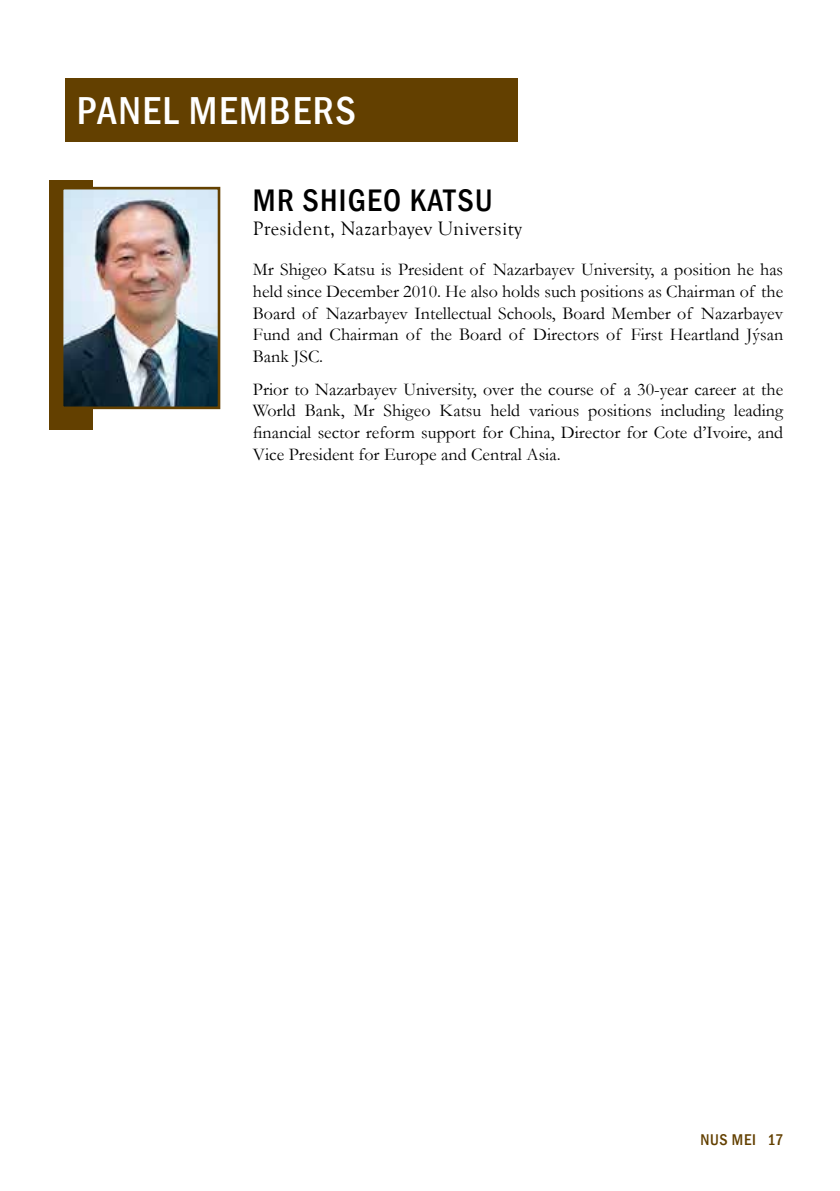
<style>
.page{position:relative;width:840px;height:1191px;background:#fff}
.page>*{position:absolute;margin:0;border:0;box-sizing:border-box;transform-origin:0 0}
.t1{font:500 condensed 40px "Franklin Gothic";letter-spacing:.04em;color:#fff}
.t2{font:500 condensed 32px "Franklin Gothic";letter-spacing:.04em;color:#000}
.t3{font:20px "Goudy Old Style T";letter-spacing:.02em;color:#000}
.t4{font:18px/21.6px "Garamond";color:#000;text-align:justify}
.t5{font:500 condensed 16px "Franklin Gothic";letter-spacing:.04em;color:#634000}
</style>
<div class="page">
<div style="left:65px;top:78px;width:452px;height:64px;background:#634000"></div>
<div style="left:49px;top:180px;width:44px;height:250px;background:#634000"></div>
<img style="left:65px;top:191px;width:151px;height:214px">
<div style="left:61px;top:187px;width:159px;height:222px;border:3px solid #634000"></div>
<h1 class="t1" style="left:77px;top:84px;width:280px">PANEL MEMBERS</h1>
<h2 class="t2" style="left:253px;top:180px;width:241px">MR SHIGEO KATSU</h2>
<p class="t3" style="left:253px;top:218px;width:270px">President, Nazarbayev University</p>
<p class="t4" style="left:253px;top:259px;width:531px">Mr Shigeo Katsu is President of Nazarbayev University, a position he has held since December 2010. He also holds such positions as Chairman of the Board of Nazarbayev Intellectual Schools, Board Member of Nazarbayev Fund and Chairman of the Board of Directors of First Heartland Jýsan Bank JSC.</p>
<p class="t4" style="left:253px;top:378px;width:531px">Prior to Nazarbayev University, over the course of a 30-year career at the World Bank, Mr Shigeo Katsu held various positions including leading financial sector reform support for China, Director for Cote d’Ivoire, and Vice President for Europe and Central Asia.</p>
<p class="t5" style="left:700px;top:1129px;width:84px">NUS MEI 17</p>
</div>
